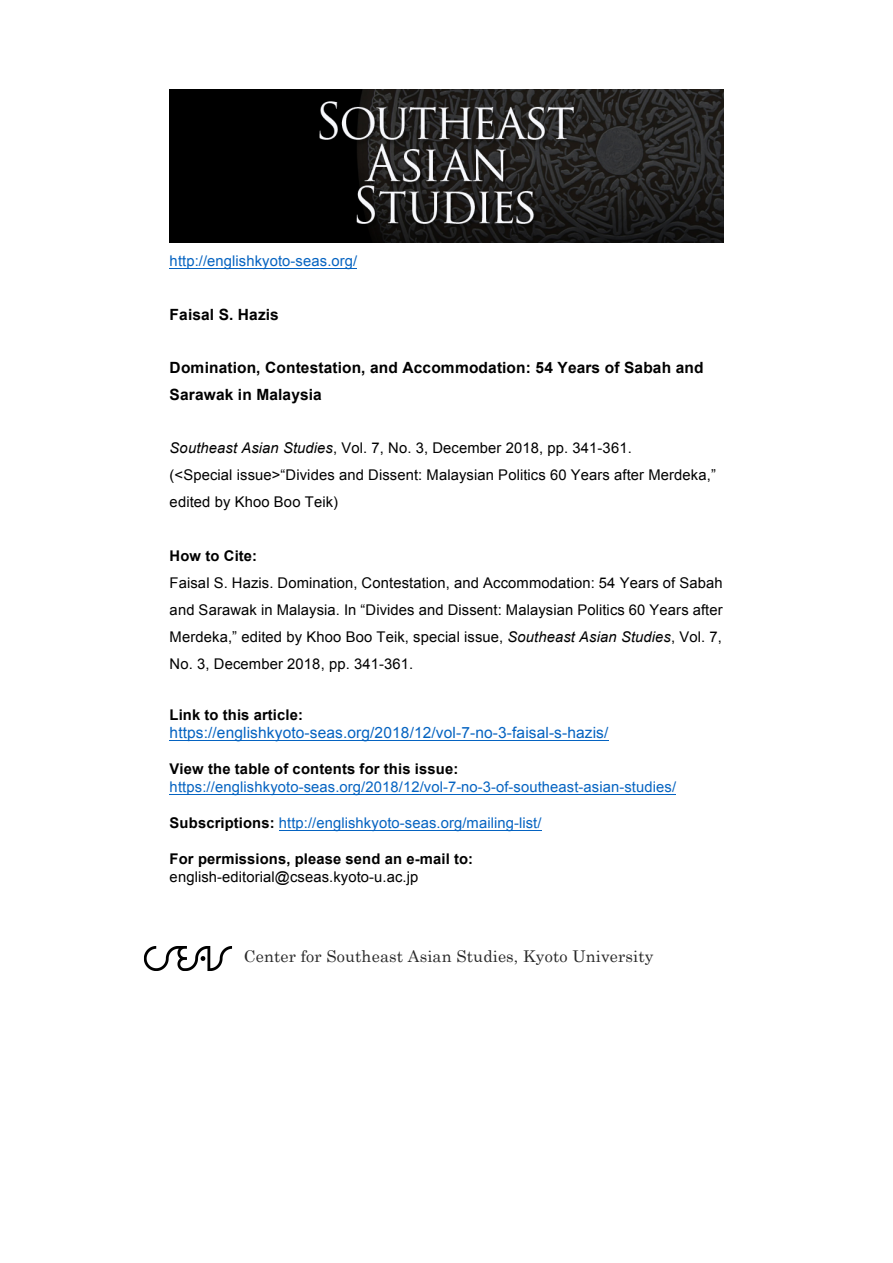
<style>
.page{position:relative;width:893px;height:1263px;background:#fff}
.page>*{position:absolute;margin:0;border:0;box-sizing:border-box;transform-origin:0 0}
.t1{font:16.2px "Century";letter-spacing:.01em;color:#292929}
.t2{font:700 15.45px/27px "Arial";letter-spacing:.01em;color:#000}
.t3{font:15.45px "Arial";letter-spacing:.01em;color:#0563c1}
.t4{font:14.7px/27px "Arial";letter-spacing:.01em;color:#000}
.t5{font:14.7px "Arial";letter-spacing:.01em;color:#0563c1}
.t6{font:700 14.7px "Arial";letter-spacing:.01em;color:#000}
.s1{font-style:italic}
.s2{font-weight:700;color:#000}
</style>
<div class="page">
<img style="left:144px;top:946px;width:89px;height:25px">
<hr style="left:170px;top:268px;width:187px;height:1px;background:#0563c1">
<hr style="left:169px;top:794px;width:507px;height:1px;background:#0563c1">
<hr style="left:169px;top:741px;width:439px;height:1px;background:#0563c1">
<hr style="left:279px;top:831px;width:262px;height:1px;background:#0563c1">
<img style="left:170px;top:90px;width:553px;height:152px">
<p class="t5" style="left:170px;top:253px;width:189px">http://englishkyoto-seas.org/</p>
<p class="t2" style="left:170px;top:302px;width:111px">Faisal S. Hazis</p>
<p class="t2" style="left:170px;top:354px;width:535px">Domination, Contestation, and Accommodation: 54 Years of Sabah and<br>Sarawak in Malaysia</p>
<p class="t4" style="left:170px;top:435px;width:548px"><span class="s1">Southeast Asian Studies</span>, Vol. 7, No. 3, December 2018, pp. 341-361.<br>(&lt;Special issue&gt;“Divides and Dissent: Malaysian Politics 60 Years after Merdeka,” edited by Khoo Boo Teik)</p>
<p class="t6" style="left:170px;top:548px;width:89px">How to Cite:</p>
<p class="t4" style="left:170px;top:570px;width:554px;text-align:justify">Faisal S. Hazis. Domination, Contestation, and Accommodation: 54 Years of Sabah and Sarawak in Malaysia. In “Divides and Dissent: Malaysian Politics 60 Years after Merdeka,” edited by Khoo Boo Teik, special issue, <span class="s1">Southeast Asian Studies</span>, Vol. 7, No. 3, December 2018, pp. 341-361.</p>
<p class="t6" style="left:170px;top:707px;width:135px">Link to this article:</p>
<p class="t3" style="left:170px;top:724px;width:440px">https://englishkyoto-seas.org/2018/12/vol-7-no-3-faisal-s-hazis/</p>
<p class="t6" style="left:170px;top:761px;width:290px">View the table of contents for this issue:</p>
<p class="t5" style="left:170px;top:779px;width:508px">https://englishkyoto-seas.org/2018/12/vol-7-no-3-of-southeast-asian-studies/</p>
<p class="t5" style="left:170px;top:815px;width:373px"><span class="s2">Subscriptions:</span> http://englishkyoto-seas.org/mailing-list/</p>
<p class="t6" style="left:170px;top:851px;width:305px">For permissions, please send an e-mail to:</p>
<p class="t4" style="left:170px;top:864px;width:250px">english-editorial@cseas.kyoto-u.ac.jp</p>
<p class="t1" style="left:244px;top:946px;width:411px">Center for Southeast Asian Studies, Kyoto University</p>
</div>
